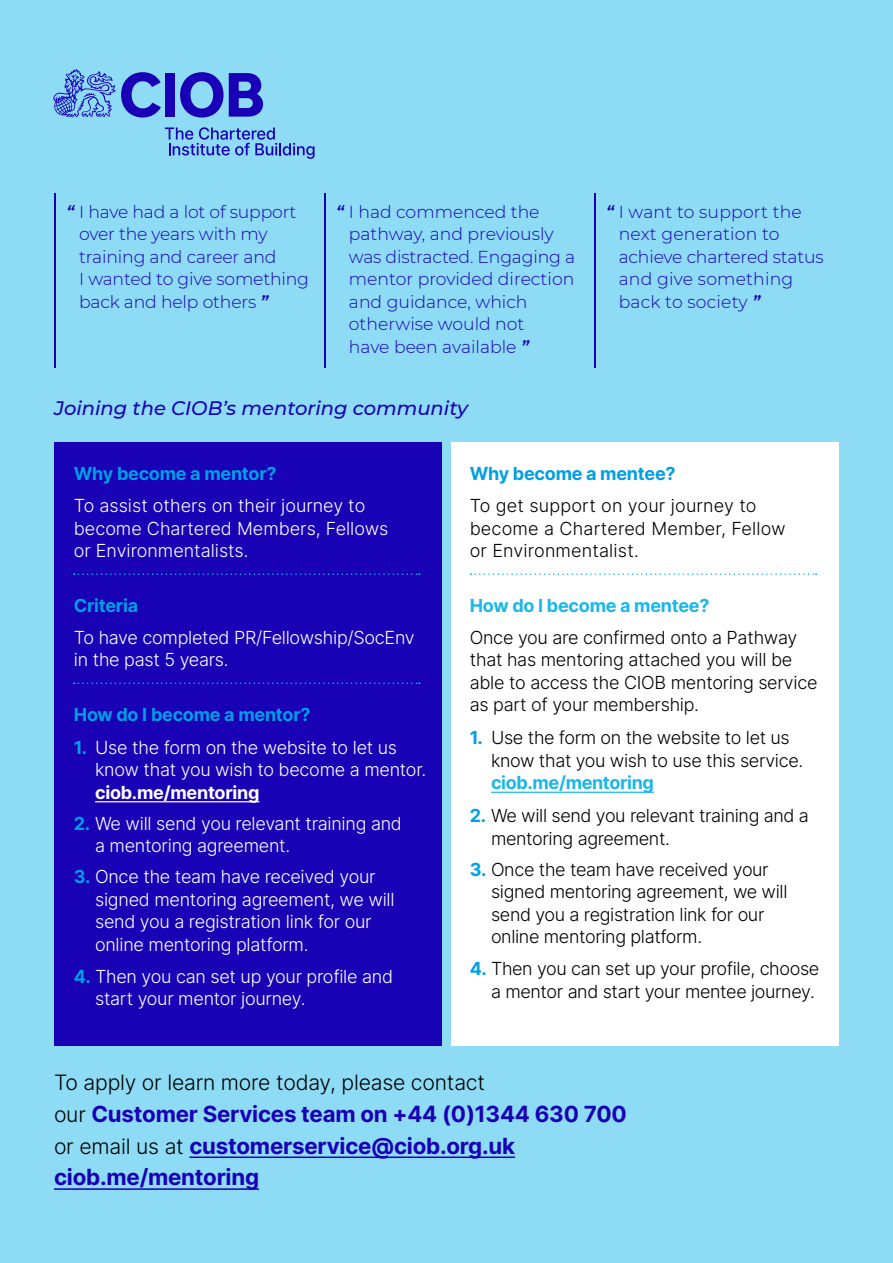
<style>
.page{position:relative;width:893px;height:1263px;background:#8ddbf5}
.page>*{position:absolute;margin:0;border:0;box-sizing:border-box;transform-origin:0 0}
.t1{font:700 22.2px/31.8px "Inter";letter-spacing:-.01em;color:#1901b6}
.t2{font:300 21.15px "Inter";letter-spacing:-.01em;color:#000}
.t3{font:italic 500 19.5px "Montserrat";color:#1901b6}
.t4{font:300 18px/22.5px "Inter";letter-spacing:-.02em;color:#000}
.t5{font:300 18px/22.5px "Inter";letter-spacing:-.015em;color:#fff}
.t6{font:300 18px/22.5px "Inter";letter-spacing:.01em;color:#000}
.t7{font:700 18px "Inter";letter-spacing:-.015em;color:#009fe3}
.t8{font:700 18px "Inter";letter-spacing:-.02em;color:#1ab7ea}
.t9{font:700 18px "Inter";letter-spacing:-.015em;color:#fff}
.t10{font:300 17.25px/22.5px "Montserrat";letter-spacing:-.01em;color:#1901b6}
.t11{font:300 17.25px/22.5px "Montserrat";letter-spacing:.01em;color:#1901b6}
.s1{font-weight:600;font-style:italic}
.s2{font-weight:700;color:#009fe3}
.s3{font-weight:300;font-size:21.15px;color:#000}
</style>
<div class="page">
<hr style="left:189px;top:1156px;width:326px;height:2px;background:#1901b6">
<hr style="left:54px;top:1188px;width:205px;height:2px;background:#1901b6">
<div style="left:165px;top:73px;width:10px;height:44px;background:#1900b6"></div>
<svg style="left:180px;top:72px;width:83px;height:46px"></svg>
<svg style="left:53px;top:69px;width:108px;height:49px"></svg>
<svg style="left:165px;top:127px;width:150px;height:32px"></svg>
<div style="left:452px;top:442px;width:387px;height:604px;background:#fff"></div>
<div style="left:54px;top:442px;width:387px;height:604px;background:#1901b6"></div>
<hr style="left:95px;top:801px;width:164px;height:1px;background:#fff">
<hr style="left:491px;top:792px;width:163px;height:1px;background:#1ab7ea">
<svg style="left:74px;top:573px;width:346px;height:2px"></svg>
<svg style="left:470px;top:573px;width:346px;height:2px"></svg>
<svg style="left:74px;top:682px;width:346px;height:2px"></svg>
<hr style="left:54px;top:193px;width:1px;height:175px;background:#1901b6">
<hr style="left:325px;top:193px;width:1px;height:175px;background:#1901b6">
<hr style="left:594px;top:193px;width:1px;height:175px;background:#1901b6">
<p class="t10" style="left:79px;top:200px;width:231px;text-indent:-13px"><span class="s1">“</span> I have had a lot of support over the years with my training and career and<br>I wanted to give something back and help others <span class="s1">”</span></p>
<p class="t10" style="left:349px;top:200px;width:228px;text-indent:-13px"><span class="s1">“</span> I had commenced the pathway, and previously was distracted. Engaging a mentor provided direction and guidance, which otherwise would not<br>have been available <span class="s1">”</span></p>
<p class="t11" style="left:619px;top:200px;width:207px;text-indent:-13px"><span class="s1">“</span> I want to support the next generation to achieve chartered status and give something back to society <span class="s1">”</span></p>
<p class="t3" style="left:54px;top:395px;width:416px">Joining the CIOB’s mentoring community</p>
<p class="t7" style="left:74px;top:461px;width:204px">Why become a mentor?</p>
<p class="t5" style="left:74px;top:494px;width:316px">To assist others on their journey to become Chartered Members, Fellows or Environmentalists.</p>
<p class="t7" style="left:74px;top:592px;width:66px">Criteria</p>
<p class="t5" style="left:74px;top:626px;width:342px">To have completed PR/Fellowship/SocEnv in the past 5 years.</p>
<p class="t7" style="left:74px;top:701px;width:238px">How do I become a mentor?</p>
<p class="t5" style="left:95px;top:736px;width:333px;text-indent:-21px"><span class="s2">1.</span> Use the form on the website to let us know that you wish to become a mentor.</p>
<p class="t9" style="left:95px;top:779px;width:166px">ciob.me/mentoring</p>
<p class="t5" style="left:95px;top:812px;width:308px;text-indent:-21px"><span class="s2">2.</span> We will send you relevant training and a mentoring agreement.</p>
<p class="t5" style="left:95px;top:865px;width:301px;text-indent:-21px"><span class="s2">3.</span> Once the team have received your signed mentoring agreement, we will send you a registration link for our online mentoring platform.</p>
<p class="t5" style="left:95px;top:965px;width:299px;text-indent:-21px"><span class="s2">4.</span> Then you can set up your profile and start your mentor journey.</p>
<p class="t7" style="left:470px;top:461px;width:207px">Why become a mentee?</p>
<p class="t6" style="left:470px;top:494px;width:317px">To get support on your journey to become a Chartered Member, Fellow or Environmentalist.</p>
<p class="t8" style="left:470px;top:592px;width:241px">How do I become a mentee?</p>
<p class="t4" style="left:470px;top:626px;width:349px">Once you are confirmed onto a Pathway that has mentoring attached you will be able to access the CIOB mentoring service as part of your membership.</p>
<p class="t4" style="left:491px;top:726px;width:314px;text-indent:-21px"><span class="s2">1.</span> Use the form on the website to let us know that you wish to use this service.</p>
<p class="t8" style="left:491px;top:770px;width:164px">ciob.me/mentoring</p>
<p class="t4" style="left:491px;top:804px;width:319px;text-indent:-21px"><span class="s2">2.</span> We will send you relevant training and a mentoring agreement.</p>
<p class="t4" style="left:491px;top:857px;width:298px;text-indent:-21px"><span class="s2">3.</span> Once the team have received your signed mentoring agreement, we will send you a registration link for our online mentoring platform.</p>
<p class="t4" style="left:470px;top:957px;width:351px;text-align:right"><span class="s2">4.</span> Then you can set up your profile, choose a mentor and start your mentee journey.</p>
<p class="t2" style="left:54px;top:1067px;width:433px">To apply or learn more today, please contact</p>
<p class="t1" style="left:54px;top:1097px;width:574px"><span class="s3">our</span> Customer Services team on +44 (0)1344 630 700 <span class="s3">or email us at</span> customerservice@ciob.org.uk ciob.me/mentoring</p>
</div>
